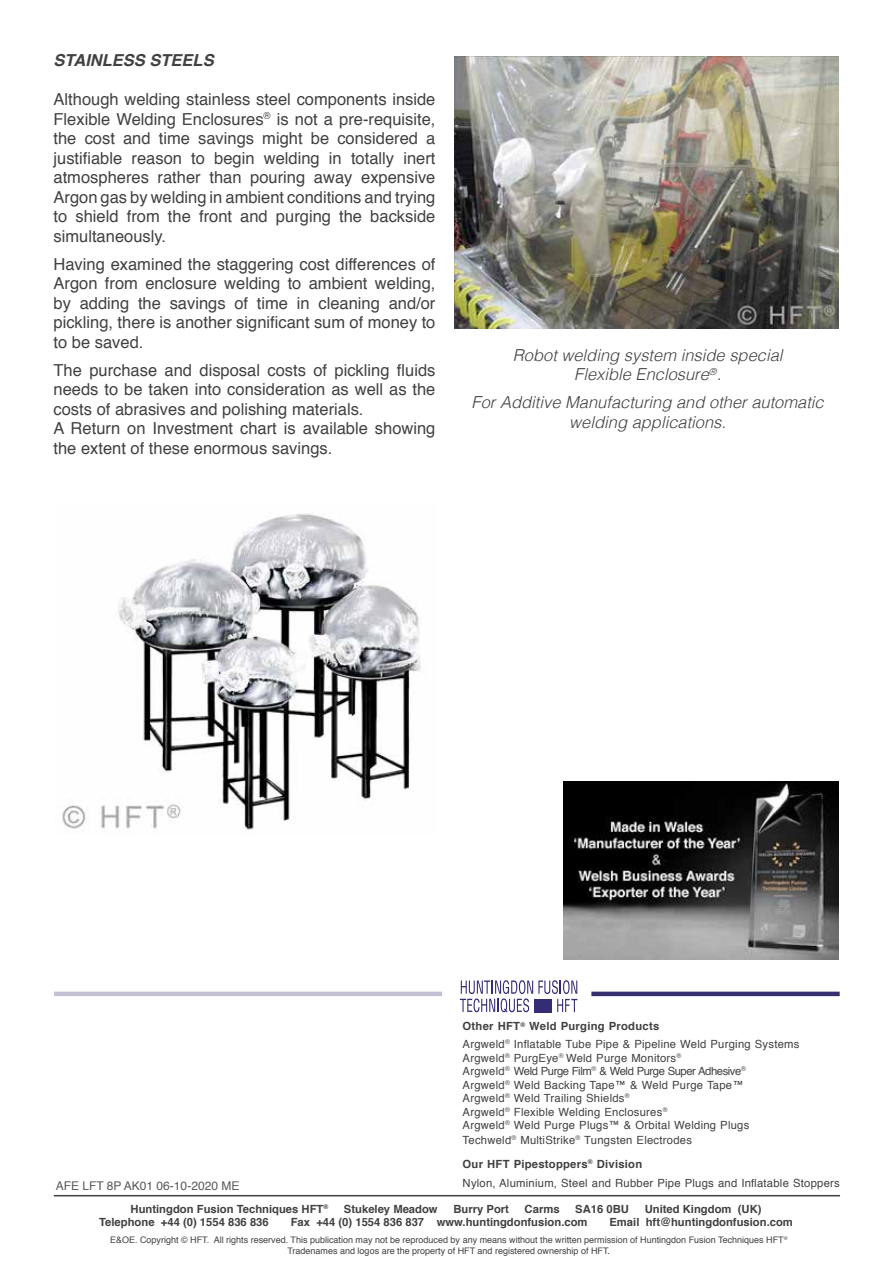
<style>
.page{position:relative;width:893px;height:1263px;background:#fff}
.page>*{position:absolute;margin:0;border:0;box-sizing:border-box;transform-origin:0 0}
.t1{font:16.5px/19.5px "Helvetica";color:#414042;text-align:justify}
.t2{font:italic 300 16.5px/19.5px "Helvetica";color:#414042;text-align:center}
.t3{font:italic 700 16.5px "Helvetica";color:#414042}
.t4{font:12px "Helvetica";color:#58595b}
.t5{font:11.25px/13.5px "Helvetica";letter-spacing:.02em;color:#414042}
.t6{font:700 11.25px "Helvetica";color:#414042}
.t7{font:9px/10.8px "Helvetica";color:#414042;text-align:center}
.s1{font-weight:700}
.s2{color:#000}
</style>
<div class="page">
<hr style="left:54px;top:992px;width:388px;height:4px;background:#c2c1d4">
<svg style="left:460px;top:980px;width:117px;height:32px"></svg>
<div style="left:534px;top:999px;width:18px;height:13px;background:#342c74"></div>
<hr style="left:591px;top:992px;width:249px;height:4px;background:#352f6f">
<hr style="left:54px;top:1195px;width:786px;height:1px;background:#414042">
<img style="left:563px;top:781px;width:275px;height:178px">
<img style="left:62px;top:514px;width:359px;height:319px">
<img style="left:455px;top:56px;width:383px;height:272px">
<p class="t3" style="left:54px;top:47px;width:71px">STAINLESS</p>
<p class="t3" style="left:150px;top:47px;width:66px">STEELS</p>
<p class="t1" style="left:54px;top:90px;width:383px">Although welding stainless steel components inside Flexible Welding Enclosures<sup>®</sup> is not a pre-requisite, the cost and time savings might be considered a justifiable reason to begin welding in totally inert atmospheres rather than pouring away expensive Argon gas by welding in ambient conditions and trying to shield from the front and purging the backside simultaneously.</p>
<p class="t1" style="left:54px;top:255px;width:383px">Having examined the staggering cost differences of Argon from enclosure welding to ambient welding, by adding the savings of time in cleaning and/or pickling, there is another significant sum of money to to be saved.</p>
<p class="t1" style="left:54px;top:361px;width:383px;text-align:left">The purchase and disposal costs of pickling fluids needs to be taken into consideration as well as the costs of abrasives and polishing materials.<br>A Return on Investment chart is available showing the extent of these enormous savings.</p>
<p class="t2" style="left:513px;top:344px;width:271px">Robot welding system inside special<br>Flexible Enclosure<sup>®</sup>.</p>
<p class="t2" style="left:472px;top:391px;width:354px">For Additive Manufacturing and other automatic welding applications.</p>
<p class="t5" style="left:463px;top:1018px;width:338px;line-height:17.7px"><span class="s1">Other HFT</span><sup>®</sup> <span class="s1">Weld Purging Products<br></span>Argweld<sup>®</sup> Inflatable Tube Pipe &amp; Pipeline Weld Purging Systems</p>
<p class="t5" style="left:463px;top:1051px;width:288px">Argweld<sup>®</sup> PurgEye<sup>®</sup> Weld Purge Monitors<sup>®<br></sup>Argweld<sup>®</sup> Weld Purge Film<sup>®</sup> &amp; Weld Purge Super Adhesive<sup>® </sup>Argweld<sup>®</sup> Weld Backing Tape™ &amp; Weld Purge Tape™ Argweld<sup>®</sup> Weld Trailing Shields<sup>®<br></sup>Argweld<sup>®</sup> Flexible Welding Enclosures<sup>®<br></sup>Argweld<sup>®</sup> Weld Purge Plugs™ &amp; Orbital Welding Plugs</p>
<p class="t5" style="left:463px;top:1129px;width:231px;line-height:23.5px">Techweld<sup>®</sup> MultiStrike<sup>®</sup> Tungsten Electrodes<br><span class="s1">Our HFT Pipestoppers</span><sup>®</sup> <span class="s1">Division</span></p>
<p class="t4" style="left:56px;top:1176px;width:185px">AFE LFT 8P AK01 06-10-2020 ME</p>
<p class="t5" style="left:463px;top:1176px;width:379px">Nylon, Aluminium, Steel and Rubber Pipe Plugs and Inflatable Stoppers</p>
<p class="t6" style="left:131px;top:1199px;width:199px">Huntingdon Fusion Techniques HFT<sup>®</sup></p>
<p class="t6" style="left:344px;top:1199px;width:95px">Stukeley Meadow</p>
<p class="t6" style="left:453px;top:1199px;width:57px">Burry Port</p>
<p class="t6" style="left:525px;top:1199px;width:37px">Carms</p>
<p class="t6" style="left:575px;top:1199px;width:54px">SA16 0BU</p>
<p class="t6" style="left:645px;top:1199px;width:118px">United Kingdom (UK)</p>
<p class="t6" style="left:99px;top:1213px;width:171px">Telephone +44 (0) 1554 836 836</p>
<p class="t6" style="left:291px;top:1213px;width:298px">Fax +44 (0) 1554 836 837 www.huntingdonfusion.com</p>
<p class="t6" style="left:609px;top:1213px;width:185px">Email hft@huntingdonfusion.com</p>
<p class="t7" style="left:110px;top:1235px;width:679px">E&amp;OE. Copyright © HFT. All rights reserved. This publication may not be reproduced by any means without the written permission of Huntingdon Fusion Techniques HFT<sup>®<br></sup>Tradenames and logos are the property of HFT and registered ownership of HFT<span class="s2">.</span></p>
</div>
